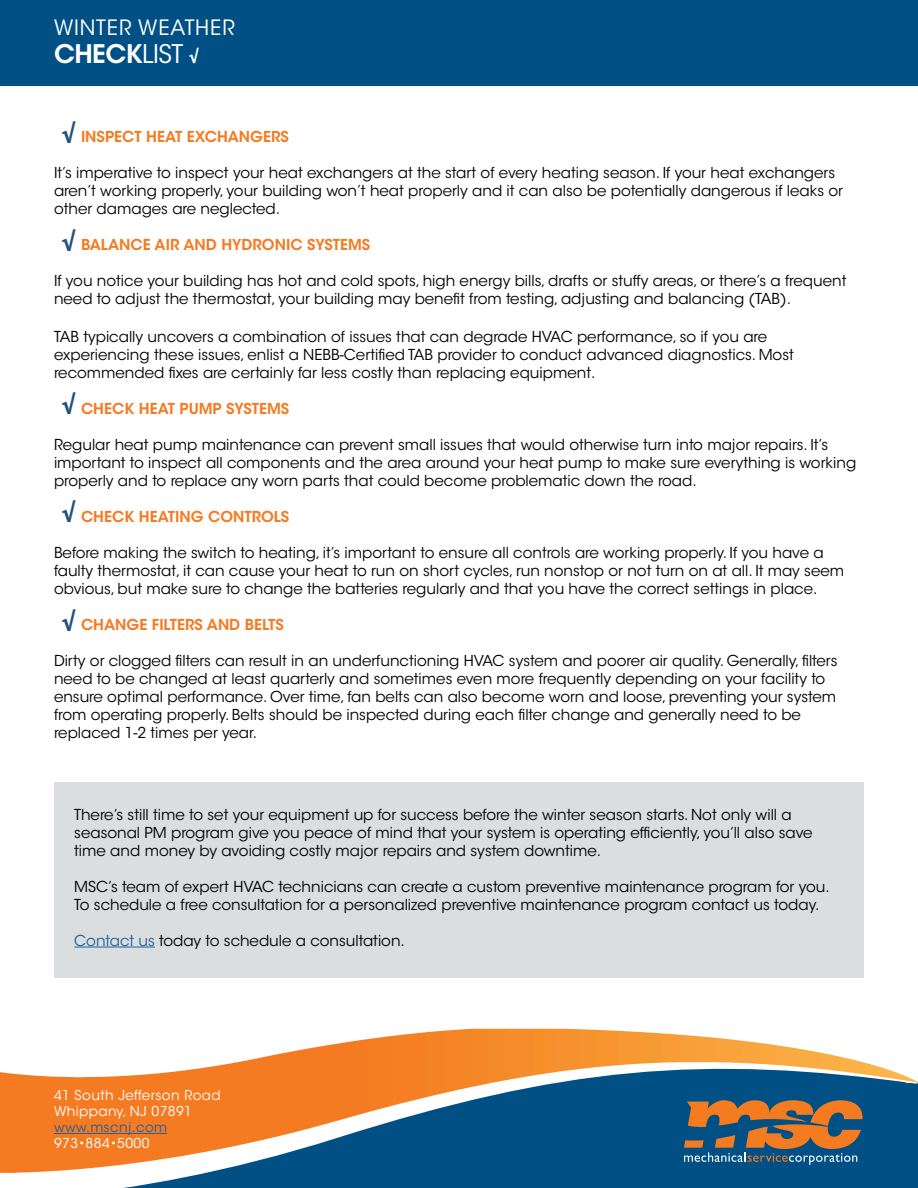
<style>
.page{position:relative;width:918px;height:1188px;background:#fff}
.page>*{position:absolute;margin:0;border:0;box-sizing:border-box;transform-origin:0 0}
.t1{font:600 25.5px "ITC Avant Garde Std";letter-spacing:-.02em;color:#fff}
.t2{font:21px "ITC Avant Garde Std";letter-spacing:.04em;color:#fff}
.t3{font:700 21px "ITC Avant Garde Std";color:#23507f}
.t4{font:15px/18px "ITC Avant Garde Std";color:#000}
.t5{font:600 15px "ITC Avant Garde Std";color:#f57a21}
.t6{font:13.5px/16.2px "ITC Avant Garde Std";letter-spacing:.03em;color:#fff}
.t7{font:13.5px "ITC Avant Garde Std";letter-spacing:.03em;color:#215e9e}
.s1{font-weight:400}
.s2{font-weight:700;font-size:15px}
.s3{color:#215e9e}
</style>
<div class="page">
<div style="left:124px;top:1173px;width:794px;height:15px;background:#004f85"></div>
<img style="left:0;top:1029px;width:918px;height:144px">
<div style="left:0;top:0;width:918px;height:86px;background:#004f85"></div>
<hr style="left:54px;top:1133px;width:113px;height:1px;background:#215e9e">
<svg style="left:535px;top:1059px;width:383px;height:106px;background:#46697d"></svg>
<div style="left:54px;top:782px;width:810px;height:196px;background:#dbdede"></div>
<hr style="left:74px;top:947px;width:81px;height:1px;background:#215e9e">
<h2 class="t2" style="left:54px;top:14px;width:182px">WINTER WEATHER</h2>
<h1 class="t1" style="left:54px;top:38px;width:146px">CHECK<span class="s1">LIST</span> <span class="s2">√</span></h1>
<h2 class="t3" style="left:62px;top:119px;width:15px">√</h2>
<p class="t5" style="left:81px;top:127px;width:209px">INSPECT HEAT EXCHANGERS</p>
<p class="t4" style="left:54px;top:164px;width:791px">It’s imperative to inspect your heat exchangers at the start of every heating season. If your heat exchangers aren’t working properly, your building won’t heat properly and it can also be potentially dangerous if leaks or other damages are neglected.</p>
<p class="t5" style="left:81px;top:235px;width:291px">BALANCE AIR AND HYDRONIC SYSTEMS</p>
<p class="t4" style="left:54px;top:272px;width:794px">If you notice your building has hot and cold spots, high energy bills, drafts or stuffy areas, or there’s a frequent need to adjust the thermostat, your building may benefit from testing, adjusting and balancing (TAB).</p>
<p class="t4" style="left:54px;top:328px;width:741px">TAB typically uncovers a combination of issues that can degrade HVAC performance, so if you are experiencing these issues, enlist a NEBB-Certified TAB provider to conduct advanced diagnostics. Most recommended fixes are certainly far less costly than replacing equipment.</p>
<p class="t5" style="left:81px;top:399px;width:210px">CHECK HEAT PUMP SYSTEMS</p>
<p class="t4" style="left:54px;top:436px;width:804px">Regular heat pump maintenance can prevent small issues that would otherwise turn into major repairs. It’s important to inspect all components and the area around your heat pump to make sure everything is working properly and to replace any worn parts that could become problematic down the road.</p>
<p class="t5" style="left:81px;top:507px;width:210px">CHECK HEATING CONTROLS</p>
<p class="t4" style="left:54px;top:544px;width:792px">Before making the switch to heating, it’s important to ensure all controls are working properly. If you have a faulty thermostat, it can cause your heat to run on short cycles, run nonstop or not turn on at all. It may seem obvious, but make sure to change the batteries regularly and that you have the correct settings in place.</p>
<p class="t5" style="left:81px;top:615px;width:204px">CHANGE FILTERS AND BELTS</p>
<p class="t4" style="left:54px;top:652px;width:785px">Dirty or clogged filters can result in an underfunctioning HVAC system and poorer air quality. Generally, filters need to be changed at least quarterly and sometimes even more frequently depending on your facility to ensure optimal performance. Over time, fan belts can also become worn and loose, preventing your system from operating properly. Belts should be inspected during each filter change and generally need to be replaced 1-2 times per year.</p>
<h2 class="t3" style="left:62px;top:227px;width:15px">√</h2>
<h2 class="t3" style="left:62px;top:390px;width:15px">√</h2>
<h2 class="t3" style="left:62px;top:498px;width:15px">√</h2>
<h2 class="t3" style="left:62px;top:606px;width:15px">√</h2>
<p class="t4" style="left:74px;top:805px;width:740px">There’s still time to set your equipment up for success before the winter season starts. Not only will a seasonal PM program give you peace of mind that your system is operating efficiently, you’ll also save time and money by avoiding costly major repairs and system downtime.</p>
<p class="t4" style="left:74px;top:877px;width:757px">MSC’s team of expert HVAC technicians can create a custom preventive maintenance program for you.<br>To schedule a free consultation for a personalized preventive maintenance program contact us today.</p>
<p class="t4" style="left:74px;top:931px;width:332px"><span class="s3">Contact us</span> today to schedule a consultation.</p>
<p class="t6" style="left:54px;top:1087px;width:168px">41 South Jefferson Road<br>Whippany, NJ 07891</p>
<p class="t7" style="left:54px;top:1119px;width:115px">www.mscnj.com</p>
<p class="t6" style="left:54px;top:1136px;width:97px">973•884•5000</p>
</div>
